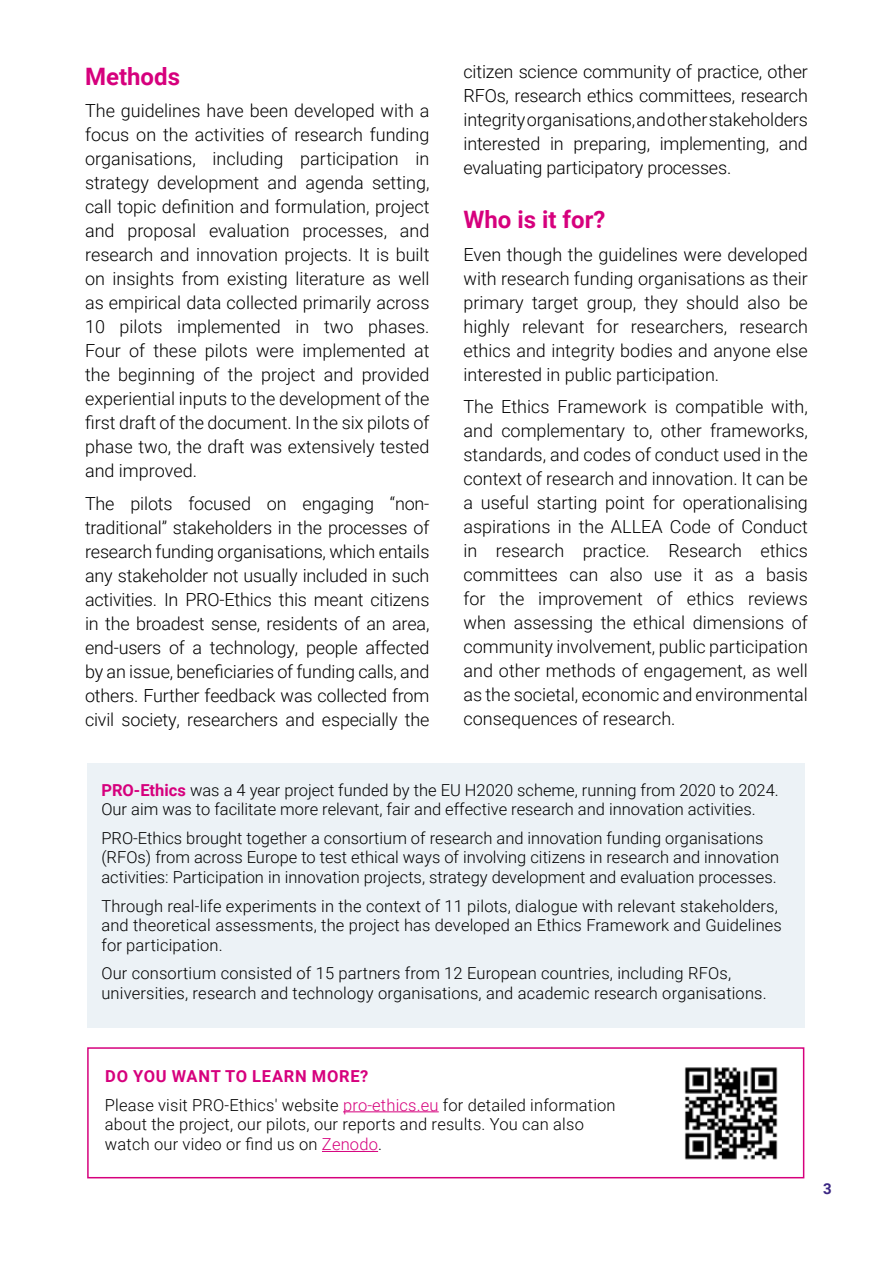
<style>
.page{position:relative;width:893px;height:1263px;background:#fff}
.page>*{position:absolute;margin:0;border:0;box-sizing:border-box;transform-origin:0 0}
.t1{font:700 24px "Roboto";color:#d6007d}
.P2{font:300 18px/24px "Roboto";color:#000;text-align:justify}
.t2{font:300 16.5px/19.8px "Roboto";letter-spacing:.01em;color:#000}
.Quote_header{font:700 16.5px "Roboto";letter-spacing:.045em;color:#d6007d}
.t3{font:700 15px "Roboto";color:#3b2783}
.s1{font-weight:700;color:#d6007d}
.s2{color:#d6007d}
</style>
<div class="page">
<div style="left:88px;top:763px;width:717px;height:264px;background:#ecf2f6"></div>
<hr style="left:343px;top:1111px;width:96px;height:1px;background:#d6007d">
<hr style="left:322px;top:1151px;width:56px;height:1px;background:#d6007d">
<div style="left:87px;top:1047px;width:717px;height:131px;border:2px solid #d6007d"></div>
<img style="left:684px;top:1067px;width:93px;height:93px">
<p class="t1" style="left:85px;top:59px;width:96px">Methods</p>
<p class="P2" style="left:85px;top:98px;width:346px">The guidelines have been developed with a focus on the activities of research funding organisations, including participation in strategy development and agenda setting, call topic definition and formulation, project and proposal evaluation processes, and research and innovation projects. It is built on insights from existing literature as well as empirical data collected primarily across 10 pilots implemented in two phases.<br>Four of these pilots were implemented at the beginning of the project and provided experiential inputs to the development of the first draft of the document. In the six pilots of phase two, the draft was extensively tested and improved.</p>
<p class="P2" style="left:85px;top:491px;width:346px">The pilots focused on engaging “non&shy;traditional” stakeholders in the processes of research funding organisations, which entails any stakeholder not usually included in such activities. In PRO-Ethics this meant citizens in the broadest sense, residents of an area, end-users of a technology, people affected by an issue, beneficiaries of funding calls, and others. Further feedback was collected from civil society, researchers and especially the</p>
<p class="P2" style="left:463px;top:59px;width:346px">citizen science community of practice, other RFOs, research ethics committees, research integrity organisations, and other stakeholders interested in preparing, implementing, and evaluating participatory processes.</p>
<p class="t1" style="left:463px;top:203px;width:143px">Who is it for?</p>
<p class="P2" style="left:463px;top:241px;width:346px">Even though the guidelines were developed with research funding organisations as their primary target group, they should also be highly relevant for researchers, research ethics and integrity bodies and anyone else interested in public participation.</p>
<p class="P2" style="left:463px;top:394px;width:346px">The Ethics Framework is compatible with, and complementary to, other frameworks, standards, and codes of conduct used in the context of research and innovation. It can be a useful starting point for operationalising aspirations in the ALLEA Code of Conduct in research practice. Research ethics committees can also use it as a basis for the improvement of ethics reviews when assessing the ethical dimensions of community involvement, public participation and other methods of engagement, as well as the societal, economic and environmental consequences of research.</p>
<p class="t2" style="left:101px;top:779px;width:679px"><span class="s1">PRO-Ethics</span> was a 4 year project funded by the EU H2020 scheme, running from 2020 to 2024.<br>Our aim was to facilitate more relevant, fair and effective research and innovation activities.</p>
<p class="t2" style="left:101px;top:827px;width:679px">PRO-Ethics brought together a consortium of research and innovation funding organisations (RFOs) from across Europe to test ethical ways of involving citizens in research and innovation activities: Participation in innovation projects, strategy development and evaluation processes.</p>
<p class="t2" style="left:101px;top:895px;width:682px">Through real-life experiments in the context of 11 pilots, dialogue with relevant stakeholders, and theoretical assessments, the project has developed an Ethics Framework and Guidelines for participation.</p>
<p class="t2" style="left:101px;top:963px;width:667px">Our consortium consisted of 15 partners from 12 European countries, including RFOs, universities, research and technology organisations, and academic research organisations.</p>
<p class="Quote_header" style="left:105px;top:1065px;width:265px">DO YOU WANT TO LEARN MORE?</p>
<p class="t2" style="left:105px;top:1094px;width:512px">Please visit PRO-Ethics' website <span class="s2">pro-ethics.eu</span> for detailed information about the project, our pilots, our reports and results. You can also watch our video or find us on <span class="s2">Zenodo</span>.</p>
<p class="t3" style="left:823px;top:1178px;width:10px">3</p>
</div>
